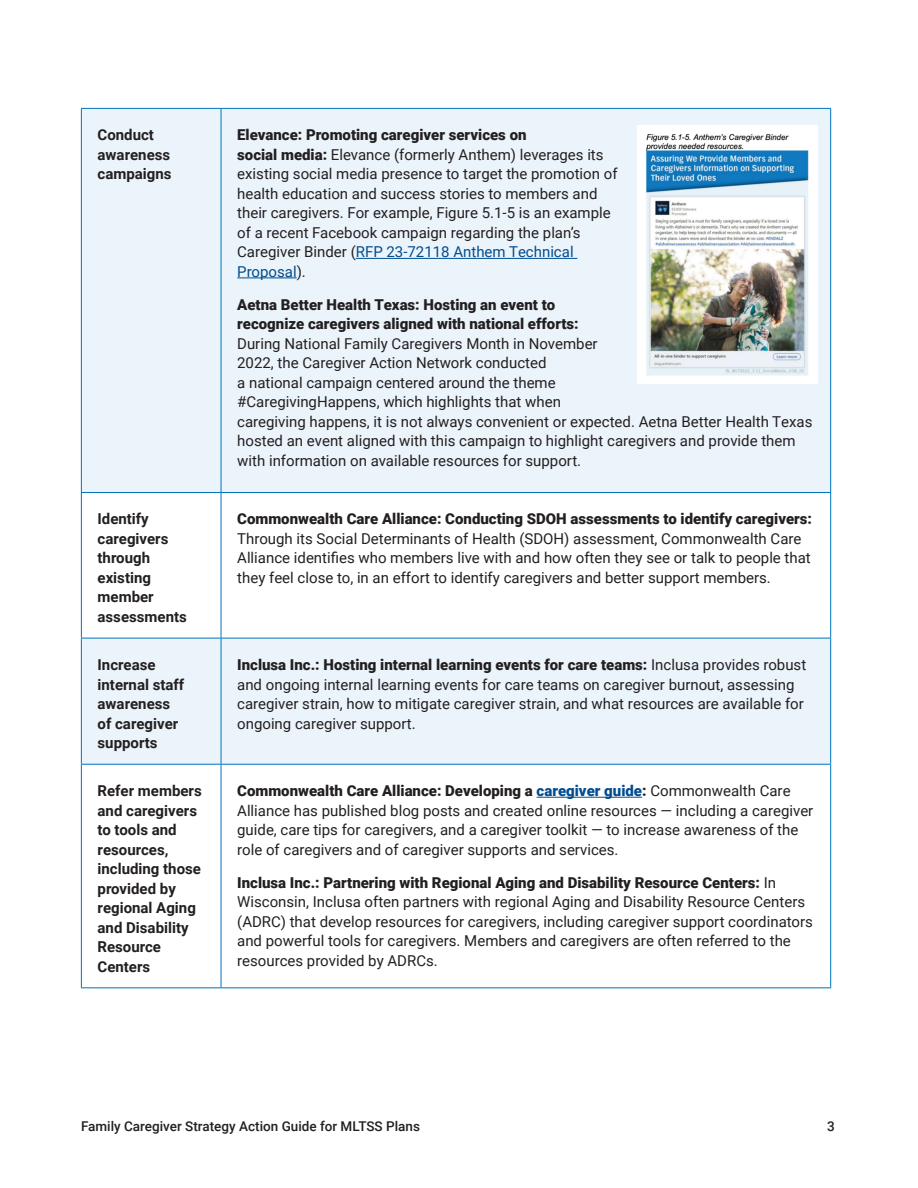
<style>
.page{position:relative;width:918px;height:1188px;background:#fff}
.page>*{position:absolute;margin:0;border:0;box-sizing:border-box;transform-origin:0 0}
.Table_Body{font:15px/19.5px "Roboto";color:#231f20}
.Table_Body-2{font:700 15px/19.5px "Roboto";color:#231f20}
.t1{font:500 13.5px "Roboto";color:#231f20}
.s1{font-weight:900}
.s2{color:#004d90}
.s3{font-weight:900;color:#004d90}
</style>
<div class="page">
<svg style="left:82px;top:109px;width:748px;height:655px;fill:#ebf4fa"></svg>
<hr style="left:81px;top:108px;width:140px;height:1px;background:#0074bd">
<hr style="left:81px;top:109px;width:1px;height:383px;background:#0074bd">
<hr style="left:221px;top:108px;width:610px;height:1px;background:#0074bd">
<hr style="left:221px;top:109px;width:1px;height:383px;background:#0074bd">
<hr style="left:830px;top:109px;width:1px;height:383px;background:#0074bd">
<hr style="left:81px;top:492px;width:140px;height:1px;background:#0074bd">
<hr style="left:81px;top:493px;width:1px;height:145px;background:#0074bd">
<hr style="left:221px;top:492px;width:610px;height:1px;background:#0074bd">
<hr style="left:221px;top:493px;width:1px;height:145px;background:#0074bd">
<hr style="left:830px;top:493px;width:1px;height:145px;background:#0074bd">
<hr style="left:81px;top:638px;width:140px;height:1px;background:#0074bd">
<hr style="left:81px;top:638px;width:1px;height:126px;background:#0074bd">
<hr style="left:221px;top:638px;width:610px;height:1px;background:#0074bd">
<hr style="left:221px;top:638px;width:1px;height:126px;background:#0074bd">
<hr style="left:830px;top:638px;width:1px;height:126px;background:#0074bd">
<hr style="left:81px;top:764px;width:140px;height:1px;background:#0074bd">
<hr style="left:81px;top:765px;width:1px;height:222px;background:#0074bd">
<hr style="left:221px;top:764px;width:610px;height:1px;background:#0074bd">
<hr style="left:221px;top:765px;width:1px;height:222px;background:#0074bd">
<hr style="left:830px;top:765px;width:1px;height:222px;background:#0074bd">
<hr style="left:81px;top:987px;width:140px;height:1px;background:#0074bd">
<hr style="left:221px;top:987px;width:610px;height:1px;background:#0074bd">
<hr style="left:356px;top:258px;width:221px;height:1px;background:#004d90">
<hr style="left:237px;top:278px;width:60px;height:1px;background:#004d90">
<hr style="left:537px;top:797px;width:105px;height:1px;background:#004d90">
<img style="left:637px;top:126px;width:181px;height:257px">
<p class="Table_Body-2" style="left:98px;top:125px;width:75px">Conduct awareness campaigns</p>
<p class="Table_Body" style="left:237px;top:125px;width:382px"><span class="s1">Elevance: Promoting caregiver services on<br>social media:</span> Elevance (formerly Anthem) leverages its existing social media presence to target the promotion of health education and success stories to members and their caregivers. For example, Figure 5.1-5 is an example of a recent Facebook campaign regarding the plan’s Caregiver Binder (<span class="s2">RFP 23-72118 Anthem Technical Proposal</span>).</p>
<p class="Table_Body" style="left:237px;top:294px;width:577px"><span class="s1">Aetna Better Health Texas: Hosting an event to<br>recognize caregivers aligned with national efforts:<br></span>During National Family Caregivers Month in November<br>2022, the Caregiver Action Network conducted<br>a national campaign centered around the theme<br>#CaregivingHappens, which highlights that when<br>caregiving happens, it is not always convenient or expected. Aetna Better Health Texas hosted an event aligned with this campaign to highlight caregivers and provide them with information on available resources for support.</p>
<p class="Table_Body-2" style="left:98px;top:509px;width:91px">Identify caregivers through existing member assessments</p>
<p class="Table_Body" style="left:237px;top:509px;width:576px"><span class="s1">Commonwealth Care Alliance: Conducting SDOH assessments to identify caregivers:<br></span>Through its Social Determinants of Health (SDOH) assessment, Commonwealth Care Alliance identifies who members live with and how often they see or talk to people that they feel close to, in an effort to identify caregivers and better support members.</p>
<p class="Table_Body-2" style="left:98px;top:654px;width:88px">Increase internal staff awareness of caregiver supports</p>
<p class="Table_Body" style="left:237px;top:654px;width:571px"><span class="s1">Inclusa Inc.: Hosting internal learning events for care teams:</span> Inclusa provides robust and ongoing internal learning events for care teams on caregiver burnout, assessing caregiver strain, how to mitigate caregiver strain, and what resources are available for ongoing caregiver support.</p>
<p class="Table_Body-2" style="left:98px;top:780px;width:106px">Refer members and caregivers to tools and resources, including those provided by regional Aging and Disability<br>Resource<br>Centers</p>
<p class="Table_Body" style="left:237px;top:780px;width:578px"><span class="s1">Commonwealth Care Alliance: Developing a</span> <span class="s3">caregiver guide</span><span class="s1">:</span> Commonwealth Care Alliance has published blog posts and created online resources — including a caregiver guide, care tips for caregivers, and a caregiver toolkit — to increase awareness of the role of caregivers and of caregiver supports and services.</p>
<p class="Table_Body" style="left:237px;top:872px;width:577px"><span class="s1">Inclusa Inc.: Partnering with Regional Aging and Disability Resource Centers:</span> In Wisconsin, Inclusa often partners with regional Aging and Disability Resource Centers (ADRC) that develop resources for caregivers, including caregiver support coordinators and powerful tools for caregivers. Members and caregivers are often referred to the resources provided by ADRCs.</p>
<p class="t1" style="left:81px;top:1117px;width:340px">Family Caregiver Strategy Action Guide for MLTSS Plans</p>
<p class="t1" style="left:827px;top:1117px;width:9px">3</p>
</div>
